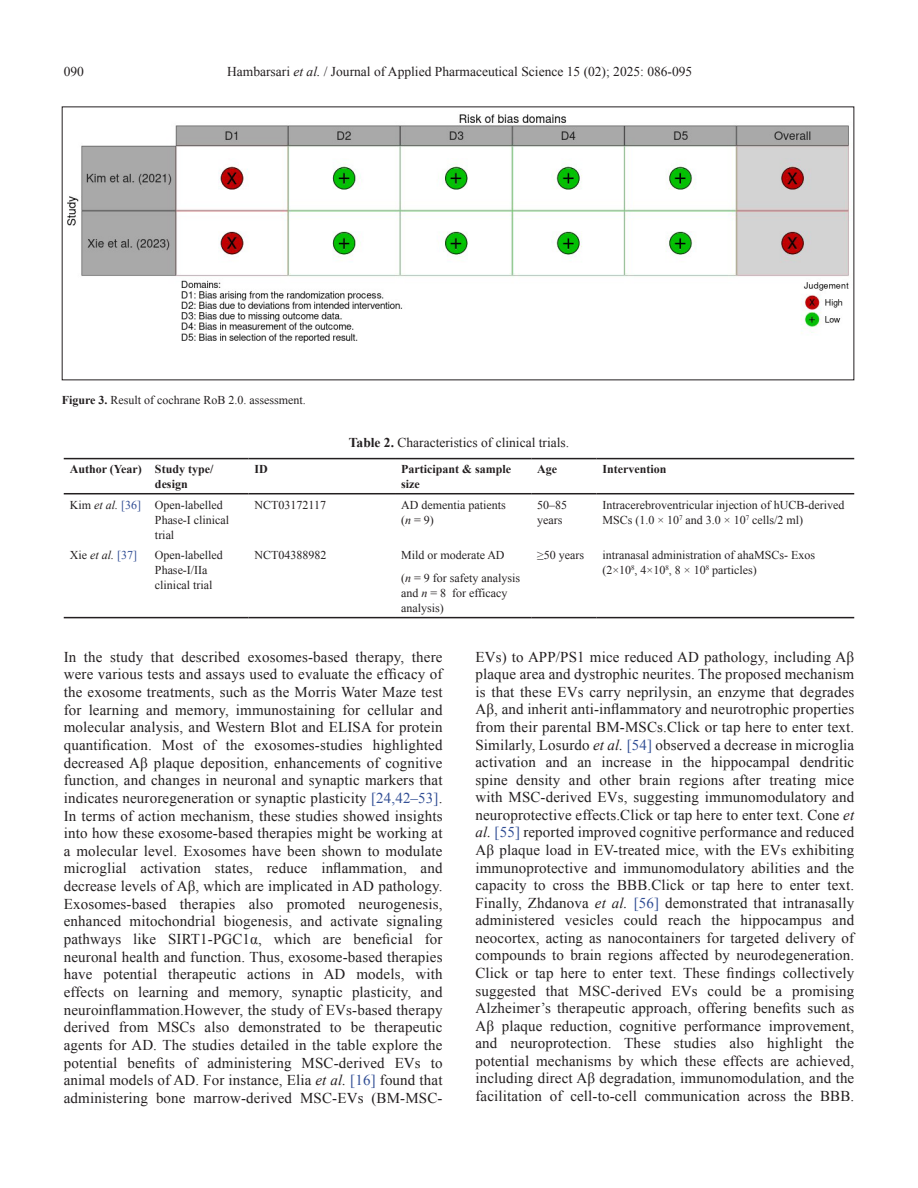
<style>
.page{position:relative;width:918px;height:1188px;background:#fff}
.page>*{position:absolute;margin:0;border:0;box-sizing:border-box;transform-origin:0 0}
.Para_Indent{font:15px/17.5px "Times New Roman";letter-spacing:.01em;color:#231f20;text-align:justify}
.Table_Caption{font:13.5px "Times New Roman";color:#231f20}
.Table_Text{font:12px/15px "Times New Roman";color:#231f20}
.Table_Text-2{font:700 12px/15px "Times New Roman";color:#231f20}
.Fig_Caption{font:12px "Times New Roman";color:#231f20}
.Table_Text-3{font:italic 12px "Times New Roman";color:#231f20}
.s1{font-style:italic}
.s2{font-weight:700}
.s3{font-style:normal}
.s4{font-style:normal;color:#304d94}
.s5{color:#304d94}
</style>
<div class="page">
<img style="left:67px;top:114px;width:782px;height:229px">
<hr style="left:64px;top:458px;width:85px;height:1px;background:#231f20">
<hr style="left:149px;top:458px;width:100px;height:1px;background:#231f20">
<hr style="left:249px;top:458px;width:146px;height:1px;background:#231f20">
<hr style="left:395px;top:458px;width:136px;height:1px;background:#231f20">
<hr style="left:531px;top:458px;width:65px;height:1px;background:#231f20">
<hr style="left:596px;top:458px;width:258px;height:1px;background:#231f20">
<hr style="left:64px;top:493px;width:85px;height:1px;background:#231f20">
<hr style="left:149px;top:493px;width:100px;height:1px;background:#231f20">
<hr style="left:249px;top:493px;width:146px;height:1px;background:#231f20">
<hr style="left:395px;top:493px;width:136px;height:1px;background:#231f20">
<hr style="left:531px;top:493px;width:65px;height:1px;background:#231f20">
<hr style="left:596px;top:493px;width:258px;height:1px;background:#231f20">
<hr style="left:64px;top:617px;width:85px;height:1px;background:#231f20">
<hr style="left:149px;top:617px;width:100px;height:1px;background:#231f20">
<hr style="left:249px;top:617px;width:146px;height:1px;background:#231f20">
<hr style="left:395px;top:617px;width:136px;height:1px;background:#231f20">
<hr style="left:531px;top:617px;width:65px;height:1px;background:#231f20">
<hr style="left:596px;top:617px;width:258px;height:1px;background:#231f20">
<p class="Table_Caption" style="left:64px;top:63px;width:22px">090</p>
<p class="Table_Caption" style="left:227px;top:63px;width:467px">Hambarsari <span class="s1">et al.</span> / Journal of Applied Pharmaceutical Science 15 (02); 2025: 086-095</p>
<p class="Fig_Caption" style="left:62px;top:392px;width:246px"><span class="s2">Figure 3.</span> Result of cochrane RoB 2.0. assessment.</p>
<p class="Table_Caption" style="left:349px;top:434px;width:222px"><span class="s2">Table 2.</span> Characteristics of clinical trials.</p>
<p class="Table_Text-2" style="left:70px;top:461px;width:74px">Author (Year)</p>
<p class="Table_Text-2" style="left:155px;top:461px;width:60px">Study type/ design</p>
<p class="Table_Text-2" style="left:255px;top:461px;width:15px">ID</p>
<p class="Table_Text-2" style="left:401px;top:461px;width:111px">Participant &amp; sample size</p>
<p class="Table_Text-2" style="left:537px;top:461px;width:21px">Age</p>
<p class="Table_Text-2" style="left:602px;top:461px;width:65px">Intervention</p>
<p class="Table_Text-3" style="left:70px;top:497px;width:73px"><span class="s3">Kim</span> et al. <span class="s4">[36]</span></p>
<p class="Table_Text" style="left:155px;top:497px;width:76px">Open-labelled<br>Phase-I clinical trial</p>
<p class="Table_Text" style="left:255px;top:497px;width:73px">NCT03172117</p>
<p class="Table_Text" style="left:401px;top:497px;width:106px">AD dementia patients (<span class="s1">n</span> = 9)</p>
<p class="Table_Text" style="left:537px;top:497px;width:31px">50–85 years</p>
<p class="Table_Text" style="left:602px;top:497px;width:244px">Intracerebroventricular injection of hUCB-derived<br>MSCs (1.0 × 10<sup>7</sup> and 3.0 × 10<sup>7</sup> cells/2 ml)</p>
<p class="Table_Text-3" style="left:70px;top:547px;width:69px"><span class="s3">Xie</span> et al. <span class="s4">[37]</span></p>
<p class="Table_Text" style="left:155px;top:547px;width:69px">Open-labelled<br>Phase-I/IIa clinical trial</p>
<p class="Table_Text" style="left:255px;top:547px;width:73px">NCT04388982</p>
<p class="Table_Text" style="left:401px;top:547px;width:105px">Mild or moderate AD</p>
<p class="Table_Text" style="left:537px;top:547px;width:48px">≥50 years</p>
<p class="Table_Text" style="left:602px;top:547px;width:214px">intranasal administration of ahaMSCs- Exos (2×10<sup>8</sup>, 4×10<sup>8</sup>, 8 × 10<sup>8</sup> particles)</p>
<p class="Table_Text" style="left:401px;top:570px;width:121px">(<span class="s1">n</span> = 9 for safety analysis and <span class="s1">n</span> = 8 for efficacy analysis)</p>
<p class="Para_Indent" style="left:64px;top:648px;width:380px">In the study that described exosomes-based therapy, there were various tests and assays used to evaluate the efficacy of the exosome treatments, such as the Morris Water Maze test for learning and memory, immunostaining for cellular and molecular analysis, and Western Blot and ELISA for protein quantification. Most of the exosomes-studies highlighted decreased Aβ plaque deposition, enhancements of cognitive function, and changes in neuronal and synaptic markers that indicates neuroregeneration or synaptic plasticity <span class="s5">[24,42–53]</span>.<br>In terms of action mechanism, these studies showed insights into how these exosome-based therapies might be working at a molecular level. Exosomes have been shown to modulate microglial activation states, reduce inflammation, and decrease levels of Aβ, which are implicated in AD pathology.<br>Exosomes-based therapies also promoted neurogenesis, enhanced mitochondrial biogenesis, and activate signaling pathways like SIRT1-PGC1α, which are beneficial for neuronal health and function. Thus, exosome-based therapies have potential therapeutic actions in AD models, with effects on learning and memory, synaptic plasticity, and neuroinflammation.However, the study of EVs-based therapy derived from MSCs also demonstrated to be therapeutic agents for AD. The studies detailed in the table explore the potential benefits of administering MSC-derived EVs to animal models of AD. For instance, Elia <span class="s1">et al.</span> <span class="s5">[16]</span> found that administering bone marrow-derived MSC-EVs (BM-MSC-</p>
<p class="Para_Indent" style="left:476px;top:648px;width:380px">EVs) to APP/PS1 mice reduced AD pathology, including Aβ plaque area and dystrophic neurites. The proposed mechanism is that these EVs carry neprilysin, an enzyme that degrades Aβ, and inherit anti-inflammatory and neurotrophic properties from their parental BM-MSCs.Click or tap here to enter text.<br>Similarly, Losurdo <span class="s1">et al.</span> <span class="s5">[54]</span> observed a decrease in microglia activation and an increase in the hippocampal dendritic spine density and other brain regions after treating mice with MSC-derived EVs, suggesting immunomodulatory and neuroprotective effects.Click or tap here to enter text. Cone <span class="s1">et al.</span> <span class="s5">[55]</span> reported improved cognitive performance and reduced Aβ plaque load in EV-treated mice, with the EVs exhibiting immunoprotective and immunomodulatory abilities and the capacity to cross the BBB.Click or tap here to enter text.<br>Finally, Zhdanova <span class="s1">et al.</span> <span class="s5">[56]</span> demonstrated that intranasally administered vesicles could reach the hippocampus and neocortex, acting as nanocontainers for targeted delivery of compounds to brain regions affected by neurodegeneration.<br>Click or tap here to enter text. These findings collectively suggested that MSC-derived EVs could be a promising Alzheimer’s therapeutic approach, offering benefits such as Aβ plaque reduction, cognitive performance improvement, and neuroprotection. These studies also highlight the potential mechanisms by which these effects are achieved, including direct Aβ degradation, immunomodulation, and the facilitation of cell-to-cell communication across the BBB.</p>
</div>
